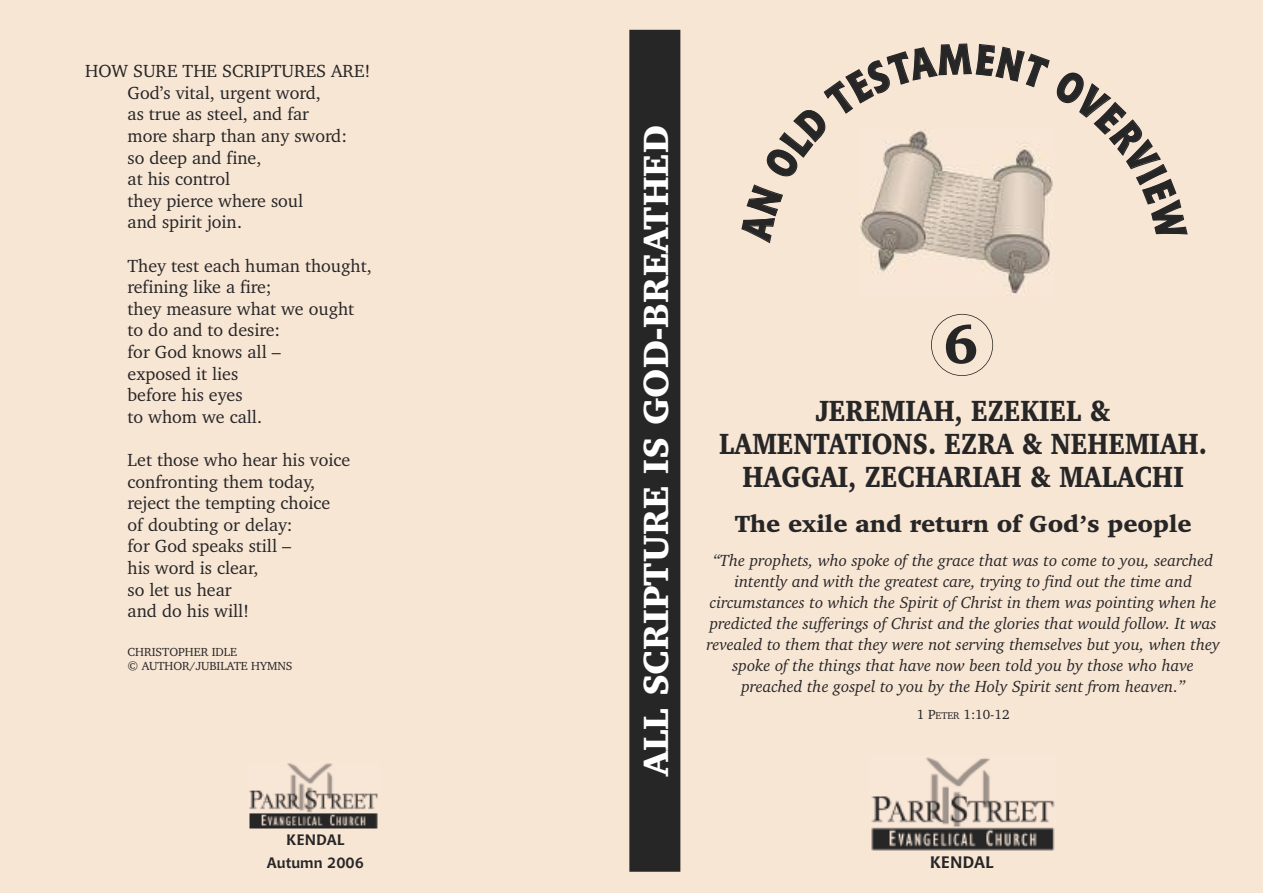
<style>
.page{position:relative;width:1263px;height:893px;background:#f8e6d5}
.page>*{position:absolute;margin:0;border:0;box-sizing:border-box;transform-origin:0 0}
.t1{font:900 54px "Charter IT Cby BT";color:#272627}
.t2{font:900 36px "Charter IT Cby BT";color:#fff}
.t3{font:900 30px/33px "Charter IT Cby BT";color:#272627;text-align:center;scale:.85 1}
.t4{font:900 24px "Charter IT Cby BT";color:#272627}
.t5{font:18px/21.6px "Charter IT Cby BT";color:#272627}
.t6{font:italic 16.5px/21px "Charter IT Cby BT";color:#272627;text-align:center}
.t7{font:700 16.5px "Chianti BT";color:#272627}
.t8{font:700 15px/22.5px "Chianti BT";color:#272627;text-align:center}
.t9{font:13.5px "Charter IT Cby BT";color:#272627}
.t10{font:12px/14.4px "Charter IT Cby BT";color:#272627}
.s1{font-size:10.2px}
</style>
<div class="page">
<img style="left:869px;top:242px;width:182px;height:54px">
<div style="left:931px;top:314px;width:62px;height:62px;border:2px solid #272627;border-radius:50%"></div>
<div style="left:629px;top:30px;width:51px;height:842px;background:#272627"></div>
<img style="left:871px;top:757px;width:184px;height:94px">
<img style="left:249px;top:763px;width:129px;height:66px">
<svg style="left:859px;top:129px;width:194px;height:113px"></svg>
<p class="t5" style="left:128px;top:62px;width:245px;text-indent:-43px">HOW SURE THE SCRIPTURES ARE!<br>God’s vital, urgent word,<br>as true as steel, and far<br>more sharp than any sword:<br>so deep and fine,<br>at his control<br>they pierce where soul<br>and spirit join.</p>
<p class="t5" style="left:128px;top:256px;width:246px">They test each human thought, refining like a fire;<br>they measure what we ought to do and to desire:<br>for God knows all –<br>exposed it lies<br>before his eyes<br>to whom we call.</p>
<p class="t5" style="left:128px;top:450px;width:224px">Let those who hear his voice confronting them today, reject the tempting choice of doubting or delay:<br>for God speaks still –<br>his word is clear,<br>so let us hear<br>and do his will!</p>
<p class="t10" style="left:128px;top:646px;width:167px">CHRISTOPHER IDLE<br>© AUTHOR/JUBILATE HYMNS</p>
<p class="t8" style="left:267px;top:830px;width:98px">KENDAL<br>Autumn 2006</p>
<h2 class="t2" style="left:641px;top:776px;width:653px;rotate:-90deg">ALL SCRIPTURE IS GOD B- REATHED</h2>
<h1 class="t1" style="left:943px;top:323px;width:36px">6</h1>
<h3 class="t3" style="left:719px;top:397px;width:576px">JEREMIAH, EZEKIEL &amp;<br>LAMENTATIONS. EZRA &amp; NEHEMIAH.<br>HAGGAI, ZECHARIAH &amp; MALACHI</h3>
<h3 class="t4" style="left:735px;top:515px;width:458px">The exile and return of God’s people</h3>
<p class="t6" style="left:706px;top:551px;width:515px">“The prophets, who spoke of the grace that was to come to you, searched intently and with the greatest care, trying to find out the time and circumstances to which the Spirit of Christ in them was pointing when he predicted the sufferings of Christ and the glories that would follow. It was revealed to them that they were not serving themselves but you, when they spoke of the things that have now been told you by those who have preached the gospel to you by the Holy Spirit sent from heaven.”</p>
<p class="t9" style="left:917px;top:709px;width:94px">1 P<span class="s1">ETER</span> 1:10-12</p>
<p class="t7" style="left:930px;top:855px;width:66px">KENDAL</p>
</div>
